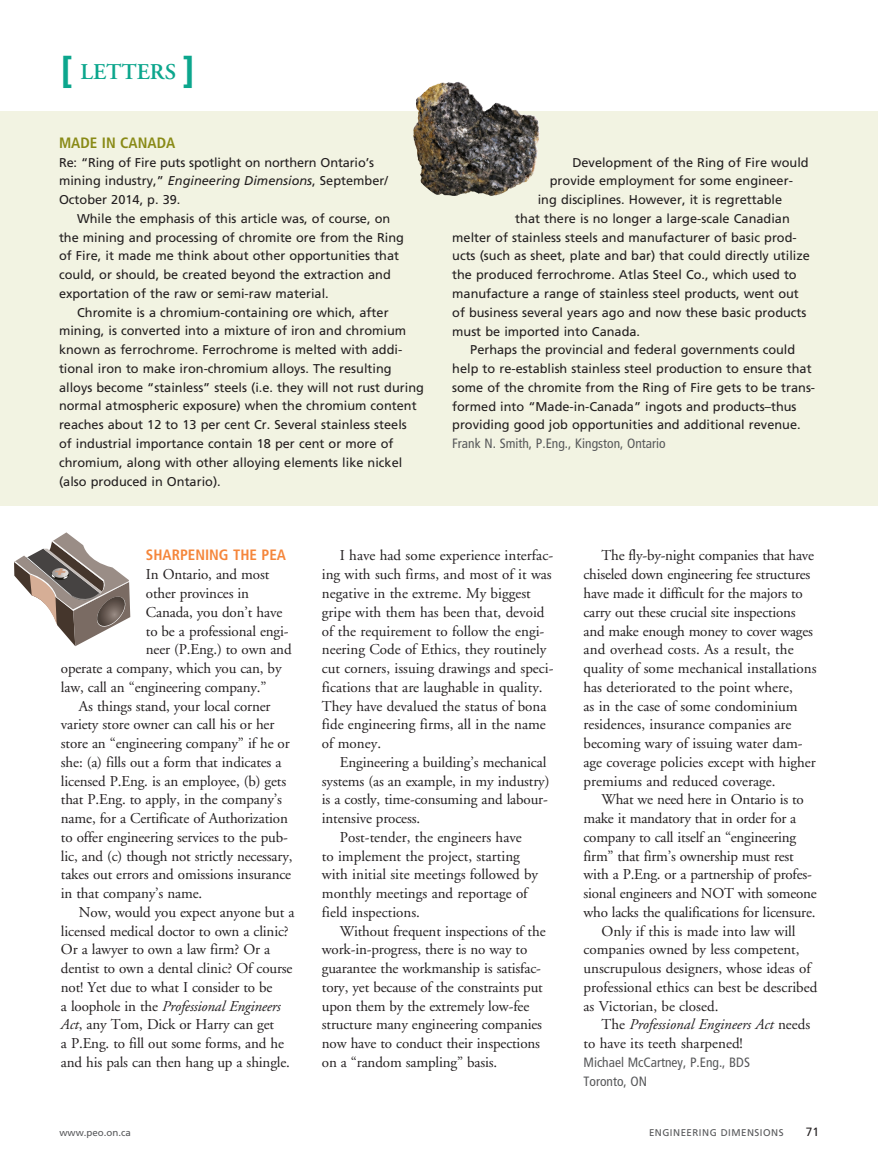
<style>
.page{position:relative;width:878px;height:1175px;background:#fff}
.page>*{position:absolute;margin:0;border:0;box-sizing:border-box;transform-origin:0 0}
.t1{font:600 22.5px "Adobe Garamond";color:#0ca68d}
.t2{font:15px/18.8px "Adobe Garamond";letter-spacing:-.01em;color:#231f20}
.t3{font:italic 15px "Adobe Garamond";color:#231f20}
.t4{font:700 condensed 15px "Frutiger";color:#f5863b}
.t5{font:700 condensed 15px "Frutiger";color:#898a16}
.t6{font:condensed 13.5px/18.8px "Frutiger";color:#57585a}
.t7{font:12.75px/18.8px "Frutiger";color:#231f20}
.t8{font:12px "Frutiger";color:#231f20}
.t9{font:9.75px "Frutiger";letter-spacing:.05em;color:#57585a}
.t10{font:9.75px "Frutiger";color:#57585a}
.s1{font-family:"Frutiger";font-weight:700;font-size:36px}
.s2{font-style:italic}
.s3{font-style:normal}
</style>
<div class="page">
<div style="left:0;top:111px;width:878px;height:394px;background:#f2f3e2"></div>
<img style="left:413px;top:82px;width:66px;height:114px">
<svg style="left:14px;top:532px;width:116px;height:114px"></svg>
<h1 class="t1" style="left:61px;top:60px;width:135px"><span class="s1">[</span> LETTERS <span class="s1">]</span></h1>
<p class="t5" style="left:59px;top:134px;width:118px">MADE IN CANADA</p>
<p class="t7" style="left:59px;top:153px;width:330px">Re: “Ring of Fire puts spotlight on northern Ontario’s mining industry,” <span class="s2">Engineering Dimensions</span>, September/<br>October 2014, p. 39.</p>
<p class="t7" style="left:59px;top:209px;width:346px;text-indent:18px">While the emphasis of this article was, of course, on the mining and processing of chromite ore from the Ring of Fire, it made me think about other opportunities that could, or should, be created beyond the extraction and exportation of the raw or semi-raw material.</p>
<p class="t7" style="left:59px;top:303px;width:366px;text-indent:18px">Chromite is a chromium-containing ore which, after mining, is converted into a mixture of iron and chromium known as ferrochrome. Ferrochrome is melted with addi&shy;tional iron to make iron-chromium alloys. The resulting alloys become “stainless” steels (i.e. they will not rust during normal atmospheric exposure) when the chromium content reaches about 12 to 13 per cent Cr. Several stainless steels<br>of industrial importance contain 18 per cent or more of chromium, along with other alloying elements like nickel (also produced in Ontario).</p>
<p class="t7" style="left:572px;top:153px;width:238px">Development of the Ring of Fire would</p>
<p class="t7" style="left:549px;top:172px;width:245px">provide employment for some engineer-</p>
<p class="t7" style="left:537px;top:190px;width:246px">ing disciplines. However, it is regrettable</p>
<p class="t7" style="left:515px;top:209px;width:276px">that there is no longer a large-scale Canadian</p>
<p class="t7" style="left:452px;top:228px;width:346px">melter of stainless steels and manufacturer of basic prod-</p>
<p class="t7" style="left:452px;top:247px;width:359px">ucts (such as sheet, plate and bar) that could directly utilize</p>
<p class="t7" style="left:452px;top:265px;width:346px">the produced ferrochrome. Atlas Steel Co., which used to</p>
<p class="t7" style="left:452px;top:284px;width:348px">manufacture a range of stainless steel products, went out</p>
<p class="t7" style="left:452px;top:303px;width:356px">of business several years ago and now these basic products</p>
<p class="t7" style="left:452px;top:322px;width:189px">must be imported into Canada.</p>
<p class="t7" style="left:470px;top:340px;width:326px">Perhaps the provincial and federal governments could</p>
<p class="t7" style="left:452px;top:359px;width:361px">help to re-establish stainless steel production to ensure that</p>
<p class="t7" style="left:452px;top:378px;width:364px">some of the chromite from the Ring of Fire gets to be trans-</p>
<p class="t7" style="left:452px;top:397px;width:346px">formed into “Made-in-Canada” ingots and products–thus</p>
<p class="t7" style="left:452px;top:415px;width:350px">providing good job opportunities and additional revenue.</p>
<p class="t6" style="left:452px;top:434px;width:215px">Frank N. Smith, P.Eng., Kingston, Ontario</p>
<p class="t4" style="left:146px;top:546px;width:125px">SHARPENING THE PEA</p>
<p class="t2" style="left:146px;top:565px;width:125px">In Ontario, and most</p>
<p class="t2" style="left:146px;top:584px;width:105px">other provinces in</p>
<p class="t2" style="left:146px;top:603px;width:138px">Canada, you don’t have</p>
<p class="t2" style="left:146px;top:622px;width:144px">to be a professional engi-</p>
<p class="t2" style="left:146px;top:640px;width:147px">neer (P.Eng.) to own and</p>
<p class="t2" style="left:61px;top:659px;width:222px">operate a company, which you can, by</p>
<p class="t2" style="left:61px;top:678px;width:207px">law, call an “engineering company.”</p>
<p class="t2" style="left:79px;top:697px;width:193px">As things stand, your local corner</p>
<p class="t2" style="left:61px;top:715px;width:215px">variety store owner can call his or her</p>
<p class="t2" style="left:61px;top:734px;width:230px">store an “engineering company” if he or</p>
<p class="t2" style="left:61px;top:753px;width:222px">she: (a) fills out a form that indicates a</p>
<p class="t2" style="left:61px;top:772px;width:227px">licensed P.Eng. is an employee, (b) gets</p>
<p class="t2" style="left:61px;top:790px;width:223px">that P.Eng. to apply, in the company’s</p>
<p class="t2" style="left:61px;top:809px;width:228px">name, for a Certificate of Authorization</p>
<p class="t2" style="left:61px;top:828px;width:228px">to offer engineering services to the pub-</p>
<p class="t2" style="left:61px;top:847px;width:233px">lic, and (c) though not strictly necessary,</p>
<p class="t2" style="left:61px;top:865px;width:232px">takes out errors and omissions insurance</p>
<p class="t2" style="left:61px;top:884px;width:143px">in that company’s name.</p>
<p class="t2" style="left:79px;top:903px;width:217px">Now, would you expect anyone but a</p>
<p class="t2" style="left:61px;top:922px;width:229px">licensed medical doctor to own a clinic?</p>
<p class="t2" style="left:61px;top:940px;width:211px">Or a lawyer to own a law firm? Or a</p>
<p class="t2" style="left:61px;top:959px;width:233px">dentist to own a dental clinic? Of course</p>
<p class="t2" style="left:61px;top:978px;width:213px">not! Yet due to what I consider to be</p>
<p class="t3" style="left:61px;top:997px;width:221px"><span class="s3">a loophole in the</span> Professional Engineers</p>
<p class="t2" style="left:61px;top:1015px;width:215px"><span class="s2">Act</span>, any Tom, Dick or Harry can get</p>
<p class="t2" style="left:61px;top:1034px;width:225px">a P.Eng. to fill out some forms, and he</p>
<p class="t2" style="left:61px;top:1053px;width:230px">and his pals can then hang up a shingle.</p>
<p class="t2" style="left:322px;top:547px;width:233px;text-indent:18px">I have had some experience interfac&shy;ing with such firms, and most of it was negative in the extreme. My biggest gripe with them has been that, devoid of the requirement to follow the engi&shy;neering Code of Ethics, they routinely cut corners, issuing drawings and speci&shy;fications that are laughable in quality.<br>They have devalued the status of bona fide engineering firms, all in the name of money.</p>
<p class="t2" style="left:340px;top:753px;width:208px">Engineering a building’s mechanical</p>
<p class="t2" style="left:322px;top:772px;width:229px">systems (as an example, in my industry)</p>
<p class="t2" style="left:322px;top:790px;width:227px">is a costly, time-consuming and labour-</p>
<p class="t2" style="left:322px;top:809px;width:100px">intensive process.</p>
<p class="t2" style="left:340px;top:828px;width:183px">Post-tender, the engineers have</p>
<p class="t2" style="left:322px;top:847px;width:200px">to implement the project, starting</p>
<p class="t2" style="left:322px;top:865px;width:218px">with initial site meetings followed by</p>
<p class="t2" style="left:322px;top:884px;width:207px">monthly meetings and reportage of</p>
<p class="t2" style="left:322px;top:903px;width:100px">field inspections.</p>
<p class="t2" style="left:340px;top:922px;width:207px">Without frequent inspections of the</p>
<p class="t2" style="left:322px;top:940px;width:207px">work-in-progress, there is no way to</p>
<p class="t2" style="left:322px;top:959px;width:221px">guarantee the workmanship is satisfac-</p>
<p class="t2" style="left:322px;top:978px;width:222px">tory, yet because of the constraints put</p>
<p class="t2" style="left:322px;top:997px;width:209px">upon them by the extremely low-fee</p>
<p class="t2" style="left:322px;top:1015px;width:222px">structure many engineering companies</p>
<p class="t2" style="left:322px;top:1034px;width:220px">now have to conduct their inspections</p>
<p class="t2" style="left:322px;top:1053px;width:177px">on a “random sampling” basis.</p>
<p class="t2" style="left:583px;top:547px;width:234px;text-indent:18px">The fly-by-night companies that have chiseled down engineering fee structures have made it difficult for the majors to carry out these crucial site inspections and make enough money to cover wages and overhead costs. As a result, the quality of some mechanical installations has deteriorated to the point where,<br>as in the case of some condominium residences, insurance companies are becoming wary of issuing water dam&shy;age coverage policies except with higher premiums and reduced coverage.</p>
<p class="t2" style="left:601px;top:790px;width:204px">What we need here in Ontario is to</p>
<p class="t2" style="left:583px;top:809px;width:214px">make it mandatory that in order for a</p>
<p class="t2" style="left:583px;top:828px;width:214px">company to call itself an “engineering</p>
<p class="t2" style="left:583px;top:847px;width:212px">firm” that firm’s ownership must rest</p>
<p class="t2" style="left:583px;top:865px;width:230px">with a P.Eng. or a partnership of profes-</p>
<p class="t2" style="left:583px;top:884px;width:235px">sional engineers and NOT with someone</p>
<p class="t2" style="left:583px;top:903px;width:233px">who lacks the qualifications for licensure.</p>
<p class="t2" style="left:601px;top:922px;width:196px">Only if this is made into law will</p>
<p class="t2" style="left:583px;top:940px;width:217px">companies owned by less competent,</p>
<p class="t2" style="left:583px;top:959px;width:229px">unscrupulous designers, whose ideas of</p>
<p class="t2" style="left:583px;top:978px;width:235px">professional ethics can best be described</p>
<p class="t2" style="left:583px;top:997px;width:136px">as Victorian, be closed.</p>
<p class="t3" style="left:601px;top:1016px;width:210px"><span class="s3">The</span> Professional Engineers Act <span class="s3">needs</span></p>
<p class="t2" style="left:583px;top:1034px;width:161px">to have its teeth sharpened!</p>
<p class="t6" style="left:583px;top:1053px;width:168px">Michael McCartney, P.Eng., BDS<br>Toronto, ON</p>
<p class="t10" style="left:59px;top:1126px;width:73px">www.peo.on.ca</p>
<p class="t9" style="left:649px;top:1126px;width:136px">ENGINEERING DIMENSIONS</p>
<p class="t8" style="left:805px;top:1124px;width:15px">71</p>
</div>
